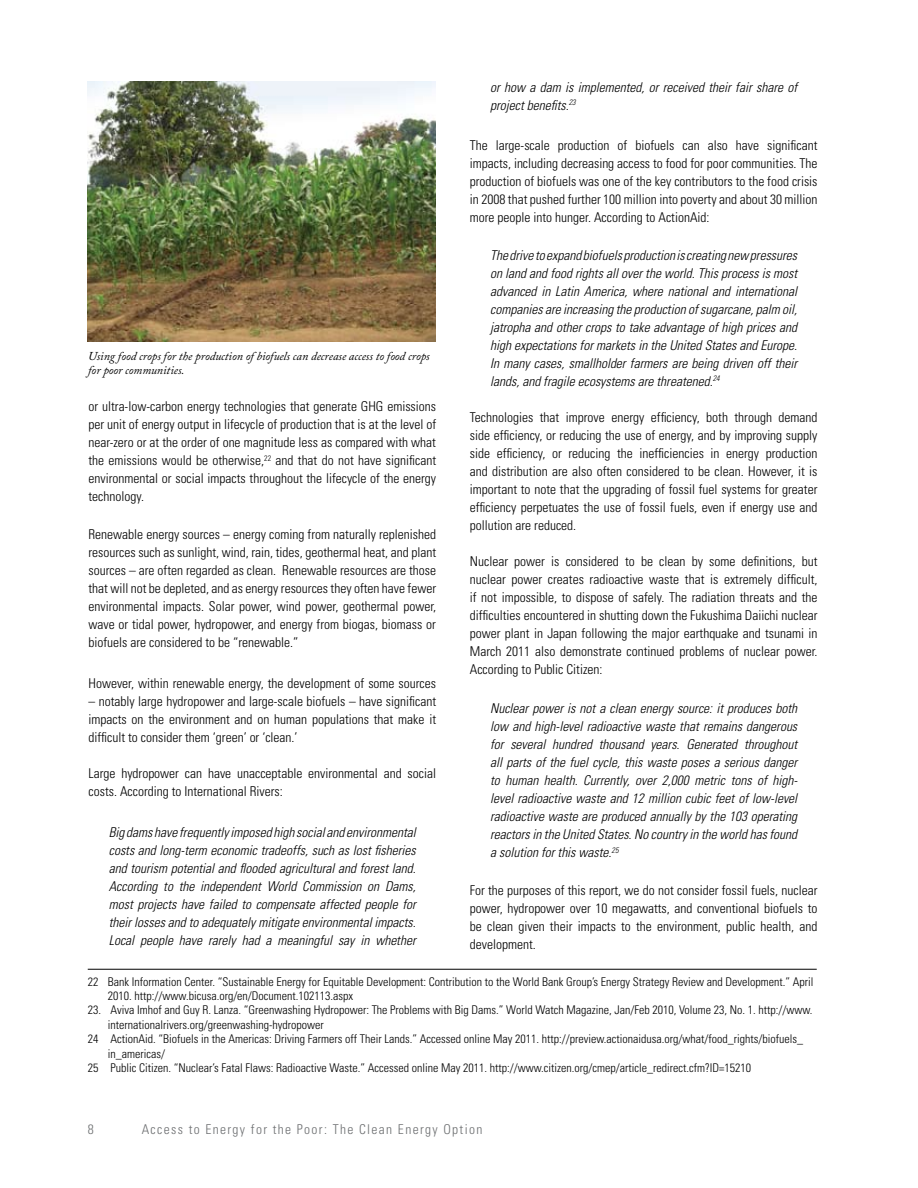
<style>
.page{position:relative;width:918px;height:1188px;background:#fff}
.page>*{position:absolute;margin:0;border:0;box-sizing:border-box;transform-origin:0 0}
.t1{font:300 condensed 13.5px/18px "Univers";color:#000;text-align:justify}
.t2{font:italic 300 condensed 13.5px/18px "Univers";color:#000;text-align:justify}
.t3{font:300 condensed 13.5px "Univers";letter-spacing:.1em;color:#6d6f71}
.t4{font:300 condensed 12px/14.4px "Univers";color:#000}
.t5{font:italic 12px/14.4px "Adobe Caslon Pro";color:#000}
</style>
<div class="page">
<img style="left:88px;top:81px;width:347px;height:261px">
<hr style="left:88px;top:969px;width:729px;height:1px;background:#000">
<p class="t5" style="left:88px;top:348px;width:343px">Using food crops for the production of biofuels can decrease access to food crops for poor communities.</p>
<p class="t1" style="left:88px;top:398px;width:349px">or ultra-low-carbon energy technologies that generate GHG emissions per unit of energy output in lifecycle of production that is at the level of near-zero or at the order of one magnitude less as compared with what the emissions would be otherwise,<sup>22</sup> and that do not have significant environmental or social impacts throughout the lifecycle of the energy technology.</p>
<p class="t1" style="left:89px;top:525px;width:349px">Renewable energy sources – energy coming from naturally replenished resources such as sunlight, wind, rain, tides, geothermal heat, and plant sources – are often regarded as clean. Renewable resources are those that will not be depleted, and as energy resources they often have fewer environmental impacts. Solar power, wind power, geothermal power, wave or tidal power, hydropower, and energy from biogas, biomass or biofuels are considered to be “renewable.”</p>
<p class="t1" style="left:89px;top:674px;width:349px">However, within renewable energy, the development of some sources</p>
<p class="t1" style="left:89px;top:692px;width:349px">– notably large hydropower and large-scale biofuels – have significant impacts on the environment and on human populations that make it difficult to consider them ‘green’ or ‘clean.’</p>
<p class="t1" style="left:89px;top:764px;width:349px">Large hydropower can have unacceptable environmental and social costs. According to International Rivers:</p>
<p class="t2" style="left:109px;top:823px;width:309px">Big dams have frequently imposed high social and environmental costs and long-term economic tradeoffs, such as lost fisheries and tourism potential and flooded agricultural and forest land.<br>According to the independent World Commission on Dams, most projects have failed to compensate affected people for their losses and to adequately mitigate environmental impacts.<br>Local people have rarely had a meaningful say in whether</p>
<p class="t2" style="left:490px;top:78px;width:309px">or how a dam is implemented, or received their fair share of project benefits.<sup>23</sup></p>
<p class="t1" style="left:470px;top:136px;width:349px">The large-scale production of biofuels can also have significant impacts, including decreasing access to food for poor communities. The production of biofuels was one of the key contributors to the food crisis in 2008 that pushed further 100 million into poverty and about 30 million more people into hunger. According to ActionAid:</p>
<p class="t2" style="left:490px;top:246px;width:309px">The drive to expand biofuels production is creating new pressures on land and food rights all over the world. This process is most advanced in Latin America, where national and international companies are increasing the production of sugarcane, palm oil, jatropha and other crops to take advantage of high prices and high expectations for markets in the United States and Europe.<br>In many cases, smallholder farmers are being driven off their lands, and fragile ecosystems are threatened.<sup>24</sup></p>
<p class="t1" style="left:470px;top:408px;width:349px">Technologies that improve energy efficiency, both through demand side efficiency, or reducing the use of energy, and by improving supply side efficiency, or reducing the inefficiencies in energy production and distribution are also often considered to be clean. However, it is important to note that the upgrading of fossil fuel systems for greater efficiency perpetuates the use of fossil fuels, even if energy use and pollution are reduced.</p>
<p class="t1" style="left:470px;top:552px;width:349px">Nuclear power is considered to be clean by some definitions, but nuclear power creates radioactive waste that is extremely difficult, if not impossible, to dispose of safely. The radiation threats and the difficulties encountered in shutting down the Fukushima Daiichi nuclear power plant in Japan following the major earthquake and tsunami in March 2011 also demonstrate continued problems of nuclear power.<br>According to Public Citizen:</p>
<p class="t2" style="left:490px;top:700px;width:309px">Nuclear power is not a clean energy source: it produces both low and high-level radioactive waste that remains dangerous for several hundred thousand years. Generated throughout all parts of the fuel cycle, this waste poses a serious danger to human health. Currently, over 2,000 metric tons of high&shy;level radioactive waste and 12 million cubic feet of low-level radioactive waste are produced annually by the 103 operating reactors in the United States. No country in the world has found a solution for this waste.<sup>25</sup></p>
<p class="t1" style="left:470px;top:881px;width:349px">For the purposes of this report, we do not consider fossil fuels, nuclear power, hydropower over 10 megawatts, and conventional biofuels to be clean given their impacts to the environment, public health, and development.</p>
<p class="t4" style="left:108px;top:974px;width:707px;text-indent:-20px">22 Bank Information Center. “Sustainable Energy for Equitable Development: Contribution to the World Bank Group’s Energy Strategy Review and Development.” April<br>2010. http://www.bicusa.org/en/Document.102113.aspx</p>
<p class="t4" style="left:88px;top:1003px;width:726px">23. Aviva Imhof and Guy R. Lanza. “Greenwashing Hydropower: The Problems with Big Dams.” World Watch Magazine, Jan/Feb 2010, Volume 23, No. 1. http://www.</p>
<p class="t4" style="left:108px;top:1017px;width:217px">internationalrivers.org/greenwashing-hydropower</p>
<p class="t4" style="left:88px;top:1032px;width:717px">24 ActionAid. “Biofuels in the Americas: Driving Farmers off Their Lands.” Accessed online May 2011. http://preview.actionaidusa.org/what/food_rights/biofuels_</p>
<p class="t4" style="left:108px;top:1046px;width:59px">in_americas/</p>
<p class="t4" style="left:88px;top:1061px;width:665px">25 Public Citizen. “Nuclear’s Fatal Flaws: Radioactive Waste.” Accessed online May 2011. http://www.citizen.org/cmep/article_redirect.cfm?ID=15210</p>
<p class="t3" style="left:88px;top:1121px;width:7px">8</p>
<p class="t3" style="left:142px;top:1121px;width:342px">Access to Energy for the Poor: The Clean Energy Option</p>
</div>
